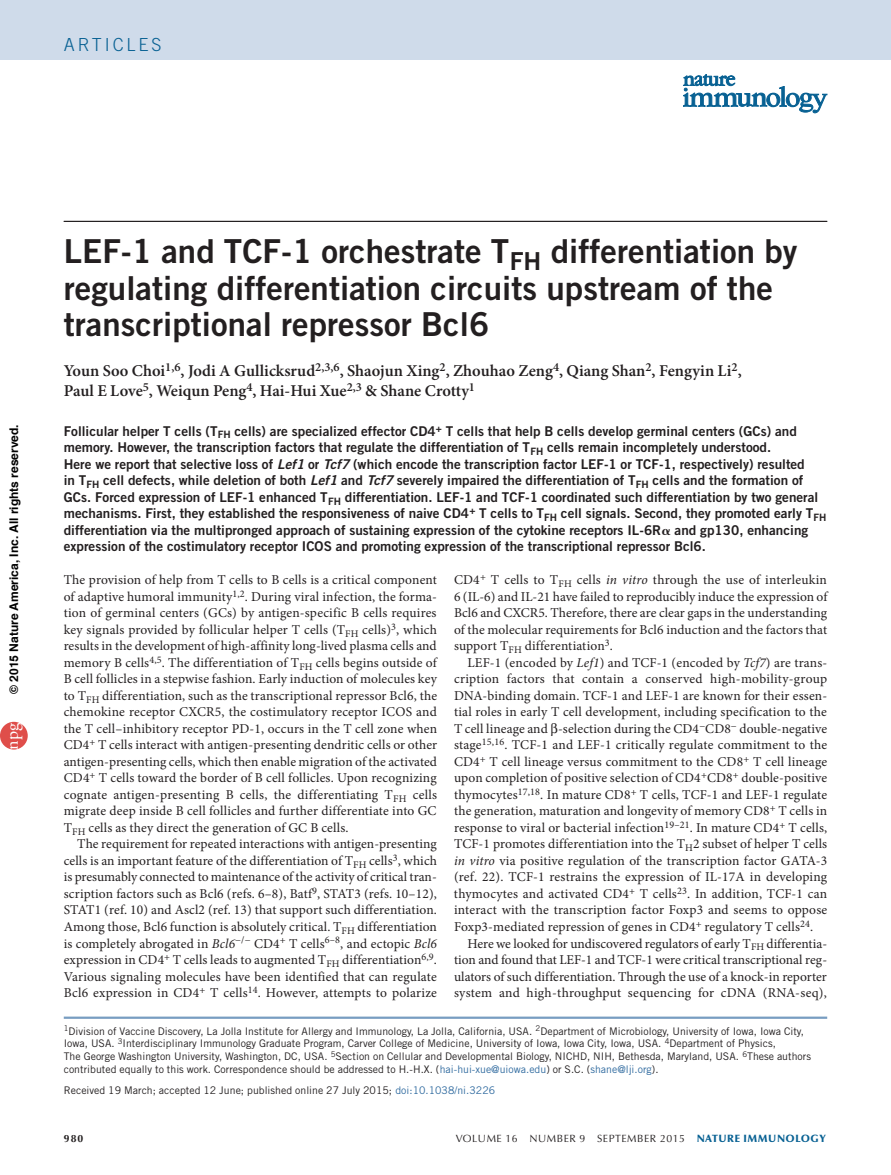
<style>
.page{position:relative;width:891px;height:1175px;background:#fff}
.page>*{position:absolute;margin:0;border:0;box-sizing:border-box;transform-origin:0 0}
.pAtl{font:33px/36px "Trade Gothic LT Std Bd 2";color:#231f20}
.z-HEADER_follow_Left{font:300 18px "Trade Gothic LT Std";letter-spacing:.16em;color:#086193}
.t1{font:18px "Adobe Garamond Pro";color:#fff}
.pAu{font:600 16.5px/19.5px "Minion Pro";color:#231f20}
.pPara{font:13.5px/16.5px "Minion Pro";letter-spacing:.01em;color:#231f20;text-align:justify}
.pBodyFirstpara{font:13.5px/16.5px "Minion Pro";letter-spacing:.01em;color:#231f20;text-align:justify}
.pAbstext{font:13.5px/16.5px "Trade Gothic LT Std Bd 2";color:#231f20}
.t2{font:700 12px "Helvetica";color:#000}
.pAffiliation{font:10.5px/12.8px "Trade Gothic LT Std";color:#231f20}
.pAopd{font:10.5px "Trade Gothic LT Std";color:#231f20}
.t3{font:10.5px "Optima LT Std";letter-spacing:.05em;color:#231f20}
.t4{font:700 10.5px "Optima LT Std";color:#231f20}
.s1{font-family:"Arial"}
.s2{font-family:"Trade Gothic LT Std Bd 2 Obl"}
.s3{font-family:"Mathematical Pi Four"}
.s4{font-style:italic}
.s5{color:#2f6a9f}
.s6{font-weight:900;color:#086193}
</style>
<div class="page">
<svg style="left:683px;top:74px;width:144px;height:39px"></svg>
<hr style="left:64px;top:221px;width:763px;height:1px;background:#231f20">
<div style="left:0;top:0;width:891px;height:60px;background:#cfdbea"></div>
<hr style="left:64px;top:1016px;width:763px;height:2px;background:#789dc1">
<div style="left:0;top:722px;width:28px;height:27px;background:#df4e4a;border-radius:50%"></div>
<p class="z-HEADER_follow_Left" style="left:64px;top:34px;width:99px">ARTICLES</p>
<p class="t2" style="left:4px;top:693px;width:271px;rotate:-90deg">© 201<span class="s1">5</span> Nature America, Inc. All rights reserved.</p>
<h2 class="t1" style="left:1px;top:749px;width:28px;rotate:-90deg">npg</h2>
<p class="pAtl" style="left:64px;top:233px;width:735px">LEF-1 and TCF-1 orchestrate T<sub>FH</sub> differentiation by regulating differentiation circuits upstream of the transcriptional repressor Bcl6</p>
<p class="pAu" style="left:64px;top:362px;width:679px">Youn Soo Choi<sup>1,6</sup>, Jodi A Gullicksrud<sup>2,3,6</sup>, Shaojun Xing<sup>2</sup>, Zhouhao Zeng<sup>4</sup>, Qiang Shan<sup>2</sup>, Fengyin Li<sup>2</sup>,<br>Paul E Love<sup>5</sup>, Weiqun Peng<sup>4</sup>, Hai-Hui Xue<sup>2,3</sup> &amp; Shane Crotty<sup>1</sup></p>
<p class="pAbstext" style="left:64px;top:422px;width:764px">Follicular helper T cells (T<sub>FH</sub> cells) are specialized effector CD4<sup>+</sup> T cells that help B cells develop germinal centers (GCs) and memory. However, the transcription factors that regulate the differentiation of T<sub>FH</sub> cells remain incompletely understood.<br>Here we report that selective loss of <span class="s2">Lef1</span> or <span class="s2">Tcf7</span> (which encode the transcription factor LEF-1 or TCF-1, respectively) resulted<br>in T<sub>FH</sub> cell defects, while deletion of both <span class="s2">Lef1</span> and <span class="s2">Tcf7</span> severely impaired the differentiation of T<sub>FH</sub> cells and the formation of GCs. Forced expression of LEF-1 enhanced T<sub>FH</sub> differentiation. LEF-1 and TCF-1 coordinated such differentiation by two general mechanisms. First, they established the responsiveness of naive CD4<sup>+</sup> T cells to T<sub>FH</sub> cell signals. Second, they promoted early T<sub>FH </sub>differentiation via the multipronged approach of sustaining expression of the cytokine receptors IL-6R<span class="s3">a</span> and gp130, enhancing expression of the costimulatory receptor ICOS and promoting expression of the transcriptional repressor Bcl6.</p>
<p class="pBodyFirstpara" style="left:64px;top:572px;width:375px">The provision of help from T cells to B cells is a critical component of adaptive humoral immunity<sup>1,2</sup>. During viral infection, the forma&shy;tion of germinal centers (GCs) by antigen-specific B cells requires key signals provided by follicular helper T cells (T<sub>FH</sub> cells)<sup>3</sup>, which results in the development of high-affinity long-lived plasma cells and memory B cells<sup>4,5</sup>. The differentiation of T<sub>FH</sub> cells begins outside of B cell follicles in a stepwise fashion. Early induction of molecules key to T<sub>FH</sub> differentiation, such as the transcriptional repressor Bcl6, the chemokine receptor CXCR5, the costimulatory receptor ICOS and the T cell–inhibitory receptor PD-1, occurs in the T cell zone when CD4<sup>+</sup> T cells interact with antigen-presenting dendritic cells or other antigen-presenting cells, which then enable migration of the activated CD4<sup>+</sup> T cells toward the border of B cell follicles. Upon recognizing cognate antigen-presenting B cells, the differentiating T<sub>FH</sub> cells migrate deep inside B cell follicles and further differentiate into GC T<sub>FH</sub> cells as they direct the generation of GC B cells.</p>
<p class="pPara" style="left:64px;top:836px;width:375px;text-indent:14px">The requirement for repeated interactions with antigen-presenting cells is an important feature of the differentiation of T<sub>FH</sub> cells<sup>3</sup>, which is presumably connected to maintenance of the activity of critical tran&shy;scription factors such as Bcl6 (refs. 6–8), Batf<sup>9</sup>, STAT3 (refs. 10–12), STAT1 (ref. 10) and Ascl2 (ref. 13) that support such differentiation.<br>Among those, Bcl6 function is absolutely critical. T<sub>FH</sub> differentiation is completely abrogated in <span class="s4">Bcl6</span><sup>−/−</sup> CD4<sup>+</sup> T cells<sup>6–8</sup>, and ectopic <span class="s4">Bcl6 </span>expression in CD4<sup>+</sup> T cells leads to augmented T<sub>FH</sub> differentiation<sup>6,9</sup>.<br>Various signaling molecules have been identified that can regulate Bcl6 expression in CD4<sup>+</sup> T cells<sup>14</sup>. However, attempts to polarize</p>
<p class="pPara" style="left:454px;top:572px;width:375px">CD4<sup>+</sup> T cells to T<sub>FH</sub> cells <span class="s4">in vitro</span> through the use of interleukin 6 (IL-6) and IL-21 have failed to reproducibly induce the expression of Bcl6 and CXCR5. Therefore, there are clear gaps in the understanding of the molecular requirements for Bcl6 induction and the factors that support T<sub>FH</sub> differentiation<sup>3</sup>.</p>
<p class="pPara" style="left:454px;top:654px;width:375px;text-align:left;text-indent:14px">LEF-1 (encoded by <span class="s4">Lef1</span>) and TCF-1 (encoded by <span class="s4">Tcf7</span>) are trans&shy;cription factors that contain a conserved high-mobility-group DNA-binding domain. TCF-1 and LEF-1 are known for their essen&shy;tial roles in early T cell development, including specification to the T cell lineage and -selection during the CD4<sup>−</sup>CD8<sup>−</sup> double-negative stage<sup>15,16</sup>. TCF-1 and LEF-1 critically regulate commitment to the CD4<sup>+</sup> T cell lineage versus commitment to the CD8<sup>+</sup> T cell lineage upon completion of positive selection of CD4<sup>+</sup>CD8<sup>+</sup> double-positive thymocytes<sup>17,18</sup>. In mature CD8<sup>+</sup> T cells, TCF-1 and LEF-1 regulate the generation, maturation and longevity of memory CD8<sup>+</sup> T cells in response to viral or bacterial infection<sup>19–21</sup>. In mature CD4<sup>+</sup> T cells, TCF-1 promotes differentiation into the T<sub>H</sub>2 subset of helper T cells <span class="s4">in vitro</span> via positive regulation of the transcription factor GATA-3 (ref. 22). TCF-1 restrains the expression of IL-17A in developing thymocytes and activated CD4<sup>+</sup> T cells<sup>23</sup>. In addition, TCF-1 can interact with the transcription factor Foxp3 and seems to oppose Foxp3-mediated repression of genes in CD4<sup>+</sup> regulatory T cells<sup>24</sup>.</p>
<p class="pPara" style="left:454px;top:935px;width:375px;text-indent:13px">Here we looked for undiscovered regulators of early T<sub>FH</sub> differentia&shy;tion and found that LEF-1 and TCF-1 were critical transcriptional reg&shy;ulators of such differentiation. Through the use of a knock-in reporter system and high-throughput sequencing for cDNA (RNA-seq),</p>
<p class="pAffiliation" style="left:64px;top:1024px;width:749px"><sup>1</sup>Division of Vaccine Discovery, La Jolla Institute for Allergy and Immunology, La Jolla, California, USA. <sup>2</sup>Department of Microbiology, University of Iowa, Iowa City, Iowa, USA. <sup>3</sup>Interdisciplinary Immunology Graduate Program, Carver College of Medicine, University of Iowa, Iowa City, Iowa, USA. <sup>4</sup>Department of Physics,<br>The George Washington University, Washington, DC, USA. <sup>5</sup>Section on Cellular and Developmental Biology, NICHD, NIH, Bethesda, Maryland, USA. <sup>6</sup>These authors contributed equally to this work. Correspondence should be addressed to H.-H.X. (<span class="s5">hai-hui-xue@uiowa.edu</span>) or S.C. (<span class="s5">shane@lji.org</span>).</p>
<p class="pAopd" style="left:64px;top:1084px;width:433px">Received 19 March; accepted 12 June; published online 27 July 2015; <span class="s5">doi:10.1038/ni.3226</span></p>
<p class="t4" style="left:64px;top:1132px;width:21px">980</p>
<p class="t3" style="left:456px;top:1132px;width:372px">VOLUME 16 NUMBER 9 SEPTEMBER 2015 <span class="s6">NATURE IMMUNOLOGY</span></p>
</div>
